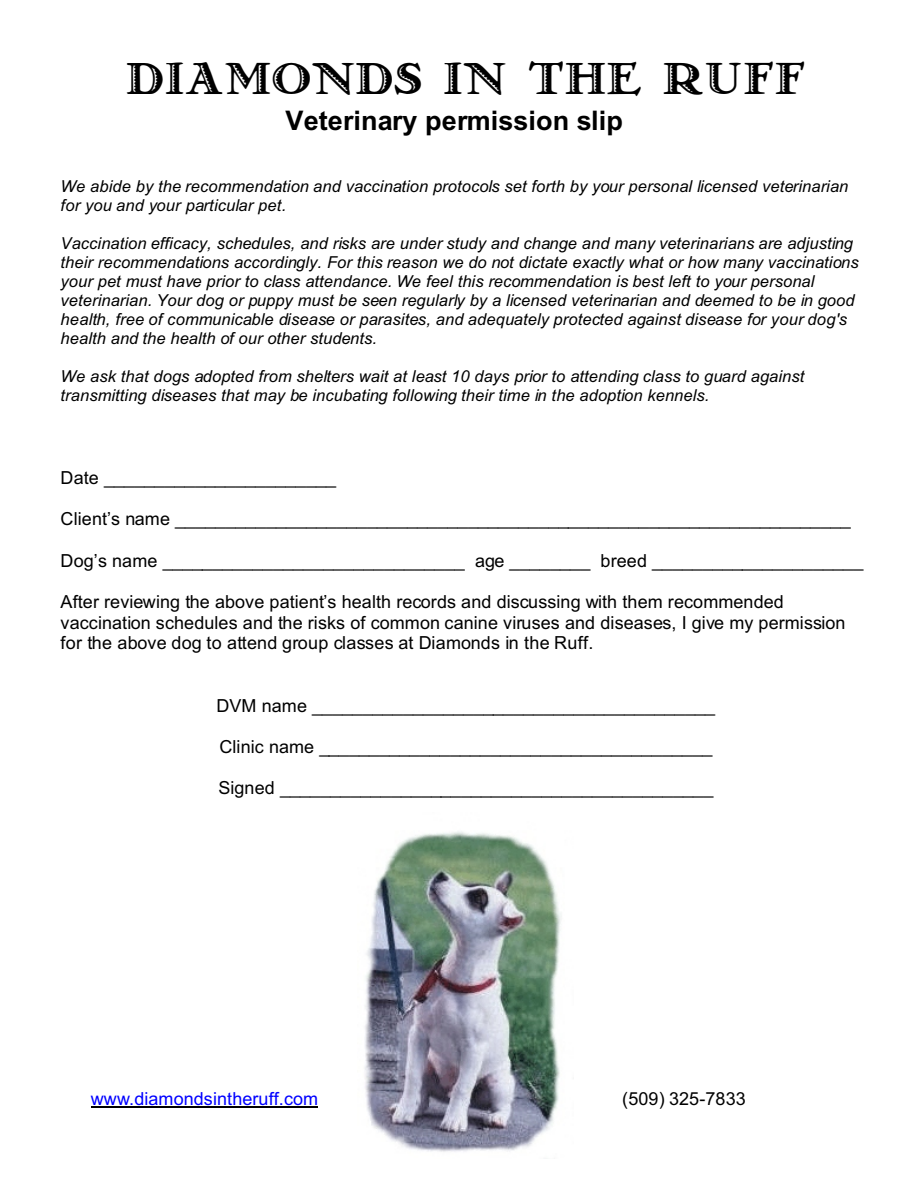
<style>
.page{position:relative;width:918px;height:1188px;background:#fff}
.page>*{position:absolute;margin:0;border:0;box-sizing:border-box;transform-origin:0 0}
.t1{font:34.5px "Matador";letter-spacing:.005em;color:#000}
.t2{font:700 27px "Arial";letter-spacing:.005em;color:#000}
.t3{font:18px/20.7px "Arial";letter-spacing:.005em;color:#000}
.t4{font:18px "Arial";letter-spacing:.005em;color:#00f}
.t5{font:italic 16.5px/19px "Arial";letter-spacing:.005em;color:#000}
</style>
<div class="page">
<img style="left:364px;top:831px;width:198px;height:321px">
<hr style="left:91px;top:1106px;width:227px;height:2px;background:#000">
<h1 class="t1" style="left:126px;top:54px;width:682px">DIAMONDS IN THE RUFF</h1>
<h2 class="t2" style="left:286px;top:110px;width:339px">Veterinary permission slip</h2>
<p class="t5" style="left:61px;top:178px;width:789px">We abide by the recommendation and vaccination protocols set forth by your personal licensed veterinarian for you and your particular pet.</p>
<p class="t5" style="left:61px;top:235px;width:799px">Vaccination efficacy, schedules, and risks are under study and change and many veterinarians are adjusting their recommendations accordingly. For this reason we do not dictate exactly what or how many vaccinations your pet must have prior to class attendance. We feel this recommendation is best left to your personal veterinarian. Your dog or puppy must be seen regularly by a licensed veterinarian and deemed to be in good health, free of communicable disease or parasites, and adequately protected against disease for your dog's health and the health of our other students.</p>
<p class="t5" style="left:61px;top:369px;width:745px">We ask that dogs adopted from shelters wait at least 10 days prior to attending class to guard against transmitting diseases that may be incubating following their time in the adoption kennels.</p>
<p class="t3" style="left:61px;top:469px;width:277px">Date _______________________</p>
<p class="t3" style="left:61px;top:510px;width:792px">Client’s name ___________________________________________________________________</p>
<p class="t3" style="left:61px;top:552px;width:804px">Dog’s name ______________________________ age ________ breed _____________________</p>
<p class="t3" style="left:61px;top:593px;width:786px">After reviewing the above patient’s health records and discussing with them recommended vaccination schedules and the risks of common canine viruses and diseases, I give my permission for the above dog to attend group classes at Diamonds in the Ruff.</p>
<p class="t3" style="left:216px;top:697px;width:500px">DVM name ________________________________________</p>
<p class="t3" style="left:219px;top:738px;width:495px">Clinic name _______________________________________</p>
<p class="t3" style="left:218px;top:779px;width:497px">Signed ___________________________________________</p>
<p class="t4" style="left:91px;top:1092px;width:229px">www.diamondsintheruff.com</p>
<p class="t3" style="left:622px;top:1090px;width:125px">(509) 325-7833</p>
</div>
